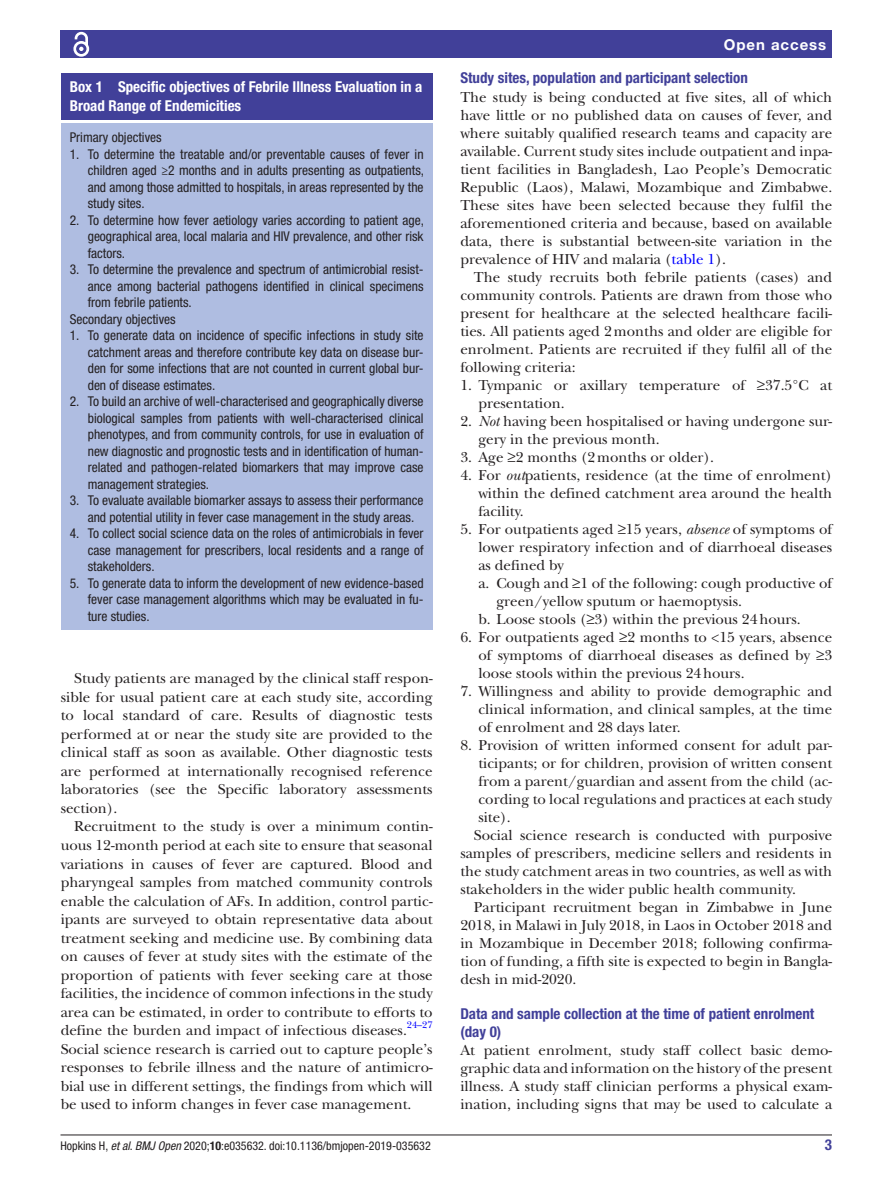
<style>
.page{position:relative;width:893px;height:1191px;background:#fff}
.page>*{position:absolute;margin:0;border:0;box-sizing:border-box;transform-origin:0 0}
.t1{font:15px/18px "New Baskerville";color:#231f20;text-align:justify}
.t2{font:700 condensed 15px/18px "Helvetica Neue LT Std";color:#414099}
.t3{font:700 condensed 15px/18px "Helvetica Neue LT Std";color:#fff}
.t4{font:700 15px "Helvetica Neue LT Std";letter-spacing:.065em;color:#fff}
.t5{font:condensed 13.5px/16.5px "Helvetica Neue LT Std";color:#231f20;text-align:justify}
.t6{font:condensed 12px "Helvetica Neue LT Std";color:#231f20}
.s1{color:#00f}
.s2{font-style:italic}
.s3{font-weight:700}
</style>
<div class="page">
<hr style="left:61px;top:1134px;width:771px;height:1px;background:#231f20">
<div style="left:61px;top:31px;width:771px;height:27px;background:#414099"></div>
<svg style="left:73px;top:31px;width:17px;height:26px"></svg>
<div style="left:61px;top:73px;width:372px;height:46px;background:#414099"></div>
<div style="left:61px;top:124px;width:372px;height:506px;background:#afbde1"></div>
<p class="t3" style="left:70px;top:78px;width:354px">Box 1 Specific objectives of Febrile Illness Evaluation in a<br>Broad Range of Endemicities</p>
<p class="t5" style="left:70px;top:129px;width:93px">Primary objectives</p>
<p class="t5" style="left:88px;top:146px;width:338px;text-indent:-18px">1. To determine the treatable and/or preventable causes of fever in children aged ≥2 months and in adults presenting as outpatients, and among those admitted to hospitals, in areas represented by the study sites.</p>
<p class="t5" style="left:88px;top:212px;width:338px;text-indent:-18px">2. To determine how fever aetiology varies according to patient age, geographical area, local malaria and HIV prevalence, and other risk factors.</p>
<p class="t5" style="left:70px;top:261px;width:355px">3. To determine the prevalence and spectrum of antimicrobial resist-</p>
<p class="t5" style="left:88px;top:278px;width:337px">ance among bacterial pathogens identified in clinical specimens</p>
<p class="t5" style="left:88px;top:294px;width:106px">from febrile patients.</p>
<p class="t5" style="left:70px;top:311px;width:107px">Secondary objectives</p>
<p class="t5" style="left:88px;top:327px;width:337px;text-indent:-18px">1. To generate data on incidence of specific infections in study site catchment areas and therefore contribute key data on disease bur&shy;den for some infections that are not counted in current global bur&shy;den of disease estimates.</p>
<p class="t5" style="left:88px;top:393px;width:337px;text-indent:-18px">2. To build an archive of well-characterised and geographically diverse biological samples from patients with well-characterised clinical phenotypes, and from community controls, for use in evaluation of new diagnostic and prognostic tests and in identification of human&shy;related and pathogen-related biomarkers that may improve case management strategies.</p>
<p class="t5" style="left:88px;top:492px;width:337px;text-indent:-18px">3. To evaluate available biomarker assays to assess their performance and potential utility in fever case management in the study areas.</p>
<p class="t5" style="left:88px;top:525px;width:337px;text-indent:-18px">4. To collect social science data on the roles of antimicrobials in fever case management for prescribers, local residents and a range of stakeholders.</p>
<p class="t5" style="left:88px;top:574px;width:337px;text-indent:-18px">5. To generate data to inform the development of new evidence-based fever case management algorithms which may be evaluated in fu&shy;ture studies.</p>
<p class="t1" style="left:61px;top:669px;width:373px;line-height:18.5px;text-indent:14px">Study patients are managed by the clinical staff respon&shy;sible for usual patient care at each study site, according to local standard of care. Results of diagnostic tests performed at or near the study site are provided to the clinical staff as soon as available. Other diagnostic tests are performed at internationally recognised reference laboratories (see the Specific laboratory assessments section).</p>
<p class="t1" style="left:61px;top:817px;width:373px;line-height:18.5px;text-indent:14px">Recruitment to the study is over a minimum contin&shy;uous 12-month period at each site to ensure that seasonal variations in causes of fever are captured. Blood and pharyngeal samples from matched community controls enable the calculation of AFs. In addition, control partic&shy;ipants are surveyed to obtain representative data about treatment seeking and medicine use. By combining data on causes of fever at study sites with the estimate of the proportion of patients with fever seeking care at those facilities, the incidence of common infections in the study area can be estimated, in order to contribute to efforts to define the burden and impact of infectious diseases.<sup>24–27<br></sup>Social science research is carried out to capture people’s responses to febrile illness and the nature of antimicro&shy;bial use in different settings, the findings from which will be used to inform changes in fever case management.</p>
<p class="t4" style="left:724px;top:35px;width:104px">Open access</p>
<p class="t2" style="left:460px;top:69px;width:289px">Study sites, population and participant selection</p>
<p class="t1" style="left:460px;top:88px;width:373px">The study is being conducted at five sites, all of which have little or no published data on causes of fever, and where suitably qualified research teams and capacity are available. Current study sites include outpatient and inpa&shy;tient facilities in Bangladesh, Lao People’s Democratic Republic (Laos), Malawi, Mozambique and Zimbabwe.<br>These sites have been selected because they fulfil the aforementioned criteria and because, based on available data, there is substantial between-site variation in the prevalence of HIV and malaria (<span class="s1">table 1</span>).</p>
<p class="t1" style="left:460px;top:268px;width:373px;text-indent:14px">The study recruits both febrile patients (cases) and community controls. Patients are drawn from those who present for healthcare at the selected healthcare facili&shy;ties. All patients aged 2months and older are eligible for enrolment. Patients are recruited if they fulfil all of the following criteria:</p>
<p class="t1" style="left:478px;top:376px;width:355px;text-indent:-18px">1. Tympanic or axillary temperature of ≥37.5°C at presentation.</p>
<p class="t1" style="left:478px;top:412px;width:355px;text-indent:-18px">2. <span class="s2">Not</span> having been hospitalised or having undergone sur&shy;gery in the previous month.</p>
<p class="t1" style="left:460px;top:448px;width:255px">3. Age ≥2 months (2months or older).</p>
<p class="t1" style="left:478px;top:466px;width:355px;text-indent:-18px">4. For <span class="s2">out</span>patients, residence (at the time of enrolment) within the defined catchment area around the health facility.</p>
<p class="t1" style="left:460px;top:520px;width:373px">5. For outpatients aged ≥15 years, <span class="s2">absence</span> of symptoms of</p>
<p class="t1" style="left:478px;top:538px;width:355px">lower respiratory infection and of diarrhoeal diseases</p>
<p class="t1" style="left:478px;top:556px;width:87px">as defined by</p>
<p class="t1" style="left:478px;top:574px;width:355px">a. Cough and ≥1 of the following: cough productive of</p>
<p class="t1" style="left:496px;top:592px;width:247px">green/yellow sputum or haemoptysis.</p>
<p class="t1" style="left:478px;top:610px;width:324px">b. Loose stools (≥3) within the previous 24hours.</p>
<p class="t1" style="left:478px;top:628px;width:355px;text-indent:-18px">6. For outpatients aged ≥2 months to &lt;15 years, absence of symptoms of diarrhoeal diseases as defined by ≥3 loose stools within the previous 24hours.</p>
<p class="t1" style="left:478px;top:682px;width:355px;text-indent:-18px">7. Willingness and ability to provide demographic and clinical information, and clinical samples, at the time of enrolment and 28 days later.</p>
<p class="t1" style="left:460px;top:736px;width:373px">8. Provision of written informed consent for adult par-</p>
<p class="t1" style="left:478px;top:754px;width:355px">ticipants; or for children, provision of written consent</p>
<p class="t1" style="left:478px;top:772px;width:355px">from a parent/guardian and assent from the child (ac-</p>
<p class="t1" style="left:478px;top:790px;width:355px">cording to local regulations and practices at each study</p>
<p class="t1" style="left:478px;top:808px;width:34px">site).</p>
<p class="t1" style="left:474px;top:826px;width:360px">Social science research is conducted with purposive</p>
<p class="t1" style="left:460px;top:844px;width:373px">samples of prescribers, medicine sellers and residents in</p>
<p class="t1" style="left:460px;top:862px;width:373px">the study catchment areas in two countries, as well as with</p>
<p class="t1" style="left:460px;top:880px;width:337px">stakeholders in the wider public health community.</p>
<p class="t1" style="left:474px;top:898px;width:360px">Participant recruitment began in Zimbabwe in June</p>
<p class="t1" style="left:460px;top:916px;width:373px">2018, in Malawi in July 2018, in Laos in October 2018 and</p>
<p class="t1" style="left:460px;top:934px;width:373px">in Mozambique in December 2018; following confirma-</p>
<p class="t1" style="left:460px;top:952px;width:373px">tion of funding, a fifth site is expected to begin in Bangla-</p>
<p class="t1" style="left:460px;top:970px;width:118px">desh in mid-2020.</p>
<p class="t2" style="left:460px;top:1004px;width:356px">Data and sample collection at the time of patient enrolment (day 0)</p>
<p class="t1" style="left:460px;top:1041px;width:373px">At patient enrolment, study staff collect basic demo&shy;graphic data and information on the history of the present illness. A study staff clinician performs a physical exam&shy;ination, including signs that may be used to calculate a</p>
<p class="t6" style="left:61px;top:1138px;width:372px">Hopkins H, <span class="s2">et al</span>. <span class="s2">BMJ Open</span> 2020;<span class="s3">10</span>:e035632. doi:10.1136/bmjopen-2019-035632</p>
<p class="t2" style="left:825px;top:1135px;width:9px">3</p>
</div>
